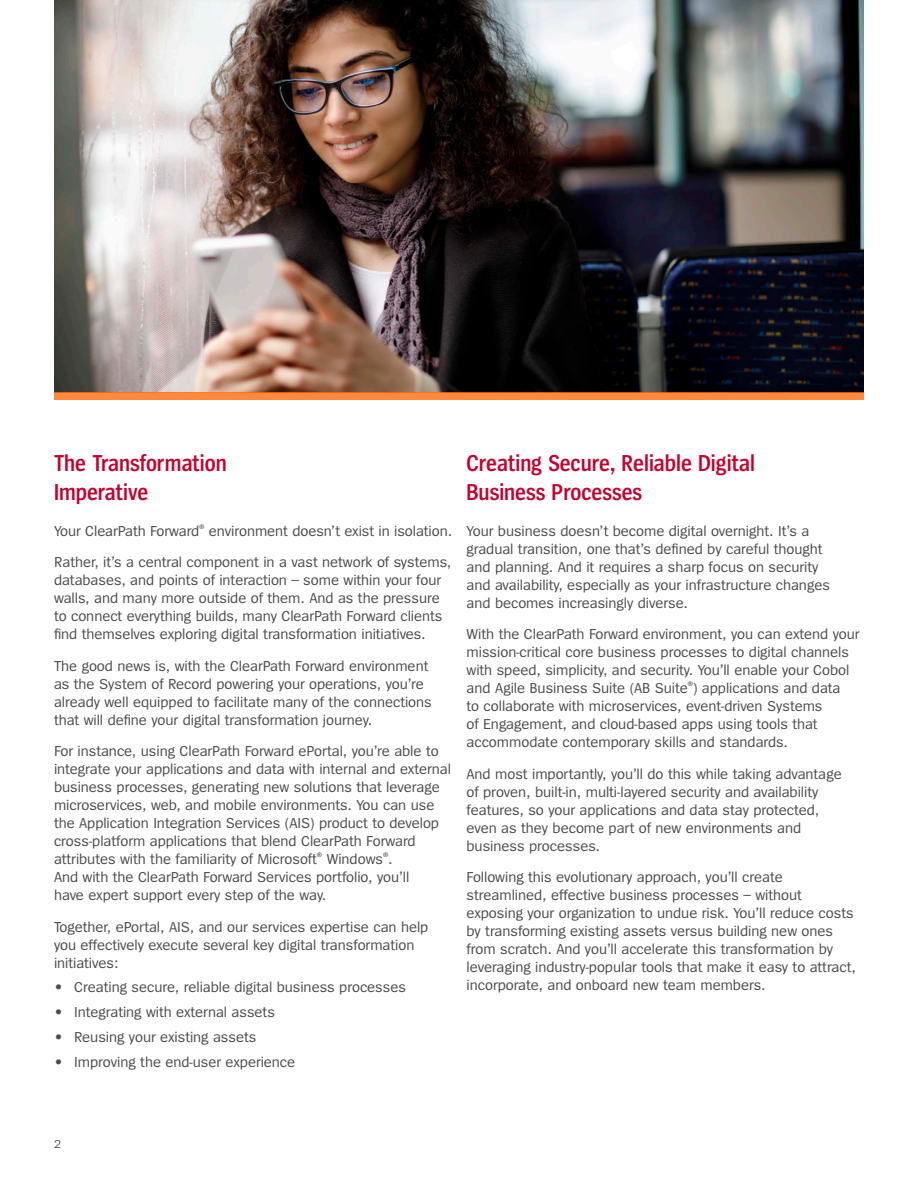
<style>
.page{position:relative;width:918px;height:1188px;background:#fff}
.page>*{position:absolute;margin:0;border:0;box-sizing:border-box;transform-origin:0 0}
.t1{font:600 24px/28.8px "Spiegel Cd";color:#c5002e}
.Body_Copy{font:15px/18px "Spiegel";letter-spacing:-.005em;color:#4b4c4d}
.t2{font:12px "Spiegel";color:#50504e}
</style>
<div class="page">
<img style="left:54px;top:0;width:810px;height:393px">
<div style="left:54px;top:393px;width:810px;height:7px;background:#ff883d"></div>
<p class="t1" style="left:54px;top:450px;width:174px">The Transformation<br>Imperative</p>
<p class="Body_Copy" style="left:54px;top:522px;width:400px">Your ClearPath Forward<sup>®</sup> environment doesn’t exist in isolation.</p>
<p class="Body_Copy" style="left:54px;top:554px;width:399px">Rather, it’s a central component in a vast network of systems, databases, and points of interaction – some within your four walls, and many more outside of them. And as the pressure to connect everything builds, many ClearPath Forward clients find themselves exploring digital transformation initiatives.</p>
<p class="Body_Copy" style="left:54px;top:657px;width:379px">The good news is, with the ClearPath Forward environment as the System of Record powering your operations, you’re already well equipped to facilitate many of the connections that will define your digital transformation journey.</p>
<p class="Body_Copy" style="left:54px;top:743px;width:398px">For instance, using ClearPath Forward ePortal, you’re able to integrate your applications and data with internal and external business processes, generating new solutions that leverage microservices, web, and mobile environments. You can use the Application Integration Services (AIS) product to develop cross-platform applications that blend ClearPath Forward attributes with the familiarity of Microsoft<sup>®</sup> Windows<sup>®</sup>.<br>And with the ClearPath Forward Services portfolio, you’ll<br>have expert support every step of the way.</p>
<p class="Body_Copy" style="left:54px;top:918px;width:376px">Together, ePortal, AIS, and our services expertise can help you effectively execute several key digital transformation initiatives:</p>
<p class="Body_Copy" style="left:54px;top:979px;width:354px">• Creating secure, reliable digital business processes</p>
<p class="Body_Copy" style="left:54px;top:1004px;width:223px">• Integrating with external assets</p>
<p class="Body_Copy" style="left:54px;top:1028px;width:204px">• Reusing your existing assets</p>
<p class="Body_Copy" style="left:54px;top:1053px;width:243px">• Improving the end-user experience</p>
<p class="t1" style="left:467px;top:450px;width:290px">Creating Secure, Reliable Digital<br>Business Processes</p>
<p class="Body_Copy" style="left:467px;top:522px;width:365px">Your business doesn’t become digital overnight. It’s a gradual transition, one that’s defined by careful thought and planning. And it requires a sharp focus on security and availability, especially as your infrastructure changes and becomes increasingly diverse.</p>
<p class="Body_Copy" style="left:467px;top:626px;width:395px">With the ClearPath Forward environment, you can extend your mission-critical core business processes to digital channels with speed, simplicity, and security. You’ll enable your Cobol and Agile Business Suite (AB Suite<sup>®</sup>) applications and data<br>to collaborate with microservices, event-driven Systems<br>of Engagement, and cloud-based apps using tools that accommodate contemporary skills and standards.</p>
<p class="Body_Copy" style="left:467px;top:765px;width:377px">And most importantly, you’ll do this while taking advantage of proven, built-in, multi-layered security and availability features, so your applications and data stay protected, even as they become part of new environments and business processes.</p>
<p class="Body_Copy" style="left:467px;top:869px;width:391px">Following this evolutionary approach, you’ll create streamlined, effective business processes – without exposing your organization to undue risk. You’ll reduce costs by transforming existing assets versus building new ones from scratch. And you’ll accelerate this transformation by leveraging industry-popular tools that make it easy to attract, incorporate, and onboard new team members.</p>
<p class="t2" style="left:54px;top:1138px;width:8px">2</p>
</div>
